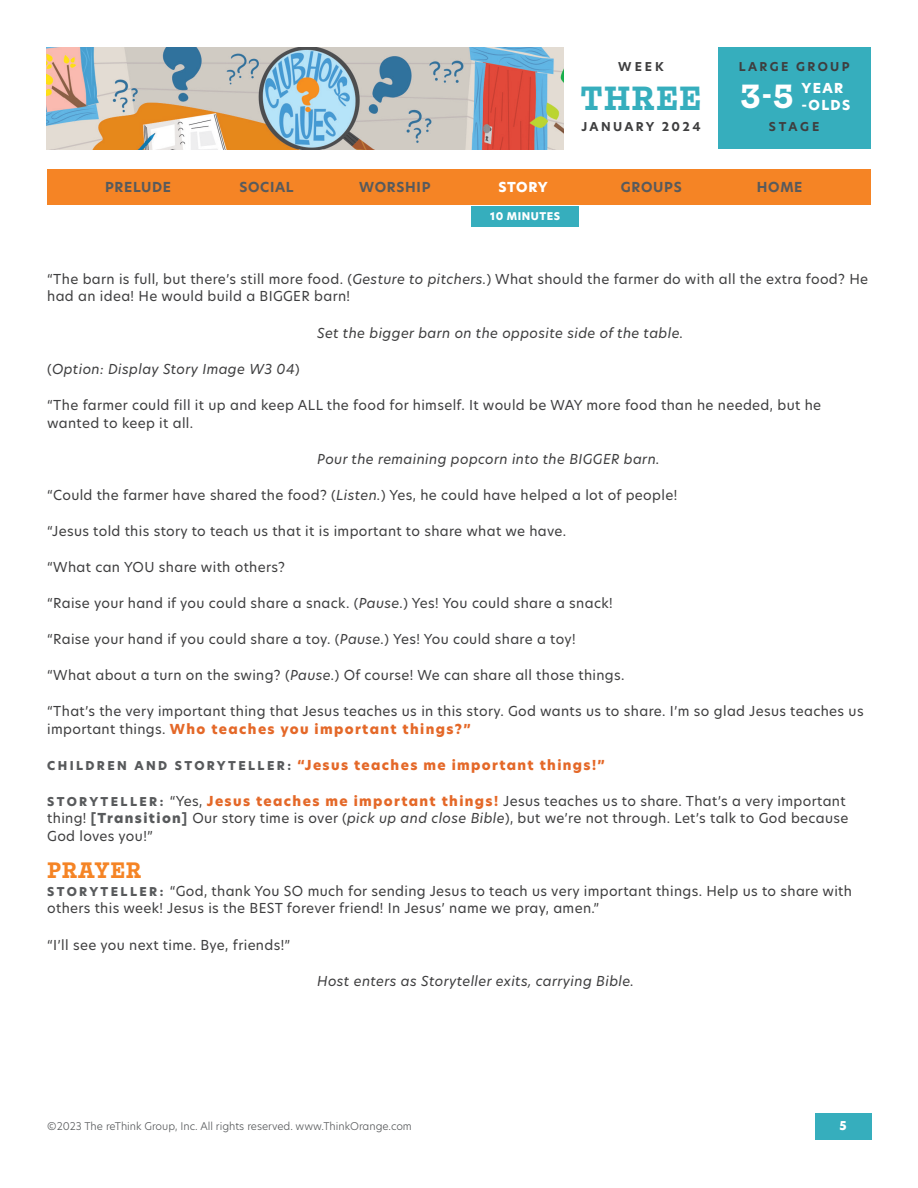
<style>
.page{position:relative;width:918px;height:1188px;background:#fff}
.page>*{position:absolute;margin:0;border:0;box-sizing:border-box;transform-origin:0 0}
.t1{font:700 36px "Mortise";letter-spacing:.025em;color:#36aebd}
.t2{font:700 36px "Mortise";color:#fff}
.t3{font:700 24px "Mortise";letter-spacing:.025em;color:#f58425}
.t4{font:13.5px/18px "New Hero";letter-spacing:.025em;color:#3e3e3f}
.t5{font:italic 13.5px "New Hero";letter-spacing:.025em;color:#3e3e3f}
.t6{font:800 13.5px "New Hero";letter-spacing:.1em;color:#e46828}
.t7{font:700 13.5px "New Hero";letter-spacing:.05em;color:#585a5c}
.t8{font:800 13.5px/16.2px "New Hero";letter-spacing:.1em;color:#fff}
.t9{font:700 12px "New Hero";letter-spacing:.2em;color:#3e3e3f}
.t10{font:800 12px "New Hero";color:#fff}
.t11{font:300 10.5px "New Hero";color:#585a5c}
.t12{font:800 10.5px "New Hero";letter-spacing:.05em;color:#fff}
.s1{font-style:italic}
.s2{font-style:normal}
.s3{font-weight:800;color:#e46828}
.s4{font-size:12px;color:#585a5c}
.s5{font-weight:800;font-size:12px;color:#585a5c}
.s6{font-weight:800;color:#585a5c}
</style>
<div class="page">
<img style="left:46px;top:47px;width:518px;height:102px">
<div style="left:717px;top:47px;width:154px;height:102px;background:#36aebd"></div>
<div style="left:471px;top:206px;width:108px;height:20px;background:#36aebd"></div>
<div style="left:47px;top:170px;width:824px;height:36px;background:#f58425"></div>
<div style="left:815px;top:1113px;width:57px;height:27px;background:#36aebd"></div>
<p class="t9" style="left:618px;top:59px;width:47px">WEEK</p>
<h1 class="t1" style="left:581px;top:79px;width:122px">THREE</h1>
<p class="t9" style="left:581px;top:119px;width:121px">JANUARY 2024</p>
<p class="t9" style="left:739px;top:59px;width:112px">LARGE GROUP</p>
<h1 class="t2" style="left:740px;top:77px;width:55px">3-5</h1>
<p class="t8" style="left:802px;top:80px;width:50px">YEAR -OLDS</p>
<p class="t9" style="left:769px;top:119px;width:52px">STAGE</p>
<p class="t7" style="left:105px;top:177px;width:68px">PRELUDE</p>
<p class="t7" style="left:239px;top:177px;width:56px">SOCIAL</p>
<p class="t7" style="left:359px;top:177px;width:73px">WORSHIP</p>
<p class="t8" style="left:498px;top:179px;width:51px">STORY</p>
<p class="t7" style="left:621px;top:177px;width:62px">GROUPS</p>
<p class="t7" style="left:757px;top:177px;width:47px">HOME</p>
<p class="t12" style="left:490px;top:209px;width:72px">10 MINUTES</p>
<p class="t4" style="left:47px;top:269px;width:823px">“The barn is full, but there’s still more food. (<span class="s1">Gesture to pitchers.</span>) What should the farmer do with all the extra food? He had an idea! He would build a BIGGER barn!</p>
<p class="t5" style="left:317px;top:323px;width:368px">Set the bigger barn on the opposite side of the table.</p>
<p class="t5" style="left:47px;top:359px;width:254px"><span class="s2">(</span>Option: Display Story Image W3 04<span class="s2">)</span></p>
<p class="t4" style="left:47px;top:395px;width:775px">“The farmer could fill it up and keep ALL the food for himself. It would be WAY more food than he needed, but he wanted to keep it all.</p>
<p class="t5" style="left:317px;top:449px;width:344px">Pour the remaining popcorn into the BIGGER barn.</p>
<p class="t4" style="left:47px;top:485px;width:631px">“Could the farmer have shared the food? (<span class="s1">Listen.</span>) Yes, he could have helped a lot of people!</p>
<p class="t4" style="left:47px;top:521px;width:521px">“Jesus told this story to teach us that it is important to share what we have.</p>
<p class="t4" style="left:47px;top:557px;width:239px">“What can YOU share with others?</p>
<p class="t4" style="left:47px;top:593px;width:567px">“Raise your hand if you could share a snack. (<span class="s1">Pause.</span>) Yes! You could share a snack!</p>
<p class="t4" style="left:47px;top:629px;width:530px">“Raise your hand if you could share a toy. (<span class="s1">Pause.</span>) Yes! You could share a toy!</p>
<p class="t4" style="left:47px;top:665px;width:579px">“What about a turn on the swing? (<span class="s1">Pause.</span>) Of course! We can share all those things.</p>
<p class="t4" style="left:47px;top:701px;width:818px">“That’s the very important thing that Jesus teaches us in this story. God wants us to share. I’m so glad Jesus teaches us important things. <span class="s3">Who teaches you important things?”</span></p>
<p class="t6" style="left:47px;top:755px;width:559px"><span class="s4">CHILDREN AND STORYTELLER:</span> “Jesus teaches me important things!”</p>
<p class="t4" style="left:47px;top:791px;width:803px"><span class="s5">S TO RY T E L L E R :</span> “Yes, <span class="s3">Jesus teaches me important things!</span> Jesus teaches us to share. That’s a very important thing! <span class="s6">[Transition]</span> Our story time is over (<span class="s1">pick up and close Bible</span>), but we’re not through. Let’s talk to God because<br>God loves you!”</p>
<h2 class="t3" style="left:47px;top:857px;width:96px">PRAYER</h2>
<p class="t4" style="left:47px;top:881px;width:806px"><span class="s5">S TO RY T E L L E R :</span> “God, thank You SO much for sending Jesus to teach us very important things. Help us to share with others this week! Jesus is the BEST forever friend! In Jesus’ name we pray, amen.”</p>
<p class="t4" style="left:47px;top:935px;width:245px">“I’ll see you next time. Bye, friends!”</p>
<p class="t5" style="left:317px;top:971px;width:318px">Host enters as Storyteller exits, carrying Bible.</p>
<p class="t11" style="left:47px;top:1118px;width:366px">©2023 The reThink Group, Inc. All rights reserved. www.ThinkOrange.com</p>
<p class="t10" style="left:839px;top:1117px;width:9px">5</p>
</div>
